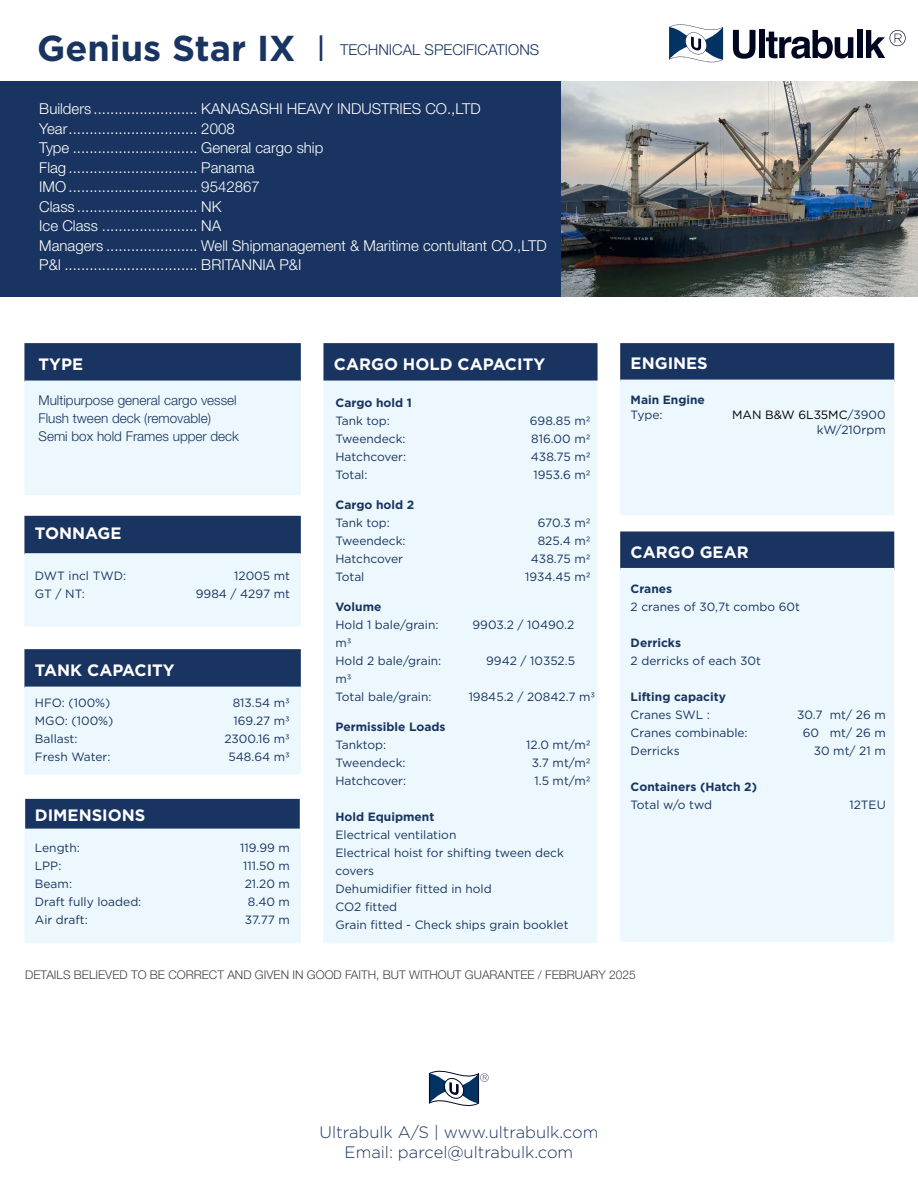
<style>
.page{position:relative;width:918px;height:1188px;background:#fff}
.page>*{position:absolute;margin:0;border:0;box-sizing:border-box;transform-origin:0 0}
.t1{font:700 36px "Gotham";color:#193460}
.t2{font:700 16.5px "Gotham";color:#fff}
.t3{font:300 16.5px "Gotham";color:#193460}
.t4{font:300 15px "Helvetica Neue";color:#fff}
.t5{font:300 15px "Helvetica Neue";color:#193460}
.t6{font:300 13.5px "Helvetica Neue";color:#193460}
.t7{font:12px/18px "Gotham";color:#193460}
.t8{font:700 12px "Gotham";color:#193460}
.t9{font:300 12px "Helvetica Neue";color:#414142}
.s1{font-family:"Helvetica Neue";font-weight:300}
.s2{color:#000}
</style>
<div class="page">
<svg style="left:669px;top:24px;width:54px;height:39px"></svg>
<svg style="left:733px;top:30px;width:22px;height:29px"></svg>
<div style="left:759px;top:30px;width:5px;height:28px;background:#000720"></div>
<svg style="left:766px;top:30px;width:87px;height:29px"></svg>
<div style="left:857px;top:30px;width:5px;height:28px;background:#000720"></div>
<svg style="left:866px;top:30px;width:40px;height:28px"></svg>
<img style="left:561px;top:81px;width:357px;height:216px">
<div style="left:0;top:81px;width:561px;height:216px;background:#193460"></div>
<div style="left:620px;top:343px;width:274px;height:39px;background:#193460;border:2px solid #193460"></div>
<div style="left:620px;top:531px;width:274px;height:39px;background:#193460;border:2px solid #193460"></div>
<div style="left:620px;top:380px;width:274px;height:135px;background:#ecf8fe"></div>
<div style="left:620px;top:568px;width:274px;height:374px;background:#ecf8fe"></div>
<div style="left:323px;top:367px;width:275px;height:576px;background:#ecf8fe"></div>
<div style="left:24px;top:343px;width:277px;height:39px;background:#193460;border:2px solid #193460"></div>
<div style="left:24px;top:381px;width:277px;height:114px;background:#ecf8fe"></div>
<div style="left:24px;top:516px;width:277px;height:39px;background:#193460"></div>
<div style="left:24px;top:553px;width:277px;height:73px;background:#ecf8fe;border:2px solid #ecf8fe"></div>
<div style="left:24px;top:649px;width:277px;height:39px;background:#193460;border:2px solid #193460"></div>
<div style="left:24px;top:687px;width:277px;height:87px;background:#ecf8fe"></div>
<div style="left:25px;top:799px;width:275px;height:39px;background:#193460"></div>
<div style="left:24px;top:829px;width:277px;height:114px;background:#ecf8fe"></div>
<div style="left:323px;top:343px;width:275px;height:38px;background:#193460;border:2px solid #193460"></div>
<svg style="left:429px;top:1070px;width:60px;height:37px"></svg>
<p class="t1" style="left:37px;top:24px;width:289px">Genius Star IX <span class="s1">Ι</span></p>
<p class="t5" style="left:340px;top:37px;width:201px">TECHNICAL SPECIFICATIONS</p>
<p class="t4" style="left:39px;top:97px;width:443px">Builders ......................... KANASASHI HEAVY INDUSTRIES CO.,LTD</p>
<p class="t4" style="left:39px;top:116px;width:197px">Year............................... 2008</p>
<p class="t4" style="left:39px;top:136px;width:285px">Type .............................. General cargo ship</p>
<p class="t4" style="left:39px;top:155px;width:217px">Flag ............................... Panama</p>
<p class="t4" style="left:39px;top:175px;width:222px">IMO ............................... 9542867</p>
<p class="t4" style="left:39px;top:194px;width:184px">Class ............................. NK</p>
<p class="t4" style="left:39px;top:214px;width:184px">Ice Class ....................... NA</p>
<p class="t4" style="left:39px;top:233px;width:509px">Managers ...................... Well Shipmanagement &amp; Maritime contultant CO.,LTD</p>
<p class="t4" style="left:39px;top:253px;width:264px">P&amp;I ................................ BRITANNIA P&amp;I</p>
<p class="t2" style="left:39px;top:354px;width:46px">TYPE</p>
<p class="t6" style="left:39px;top:390px;width:200px">Multipurpose general cargo vessel</p>
<p class="t6" style="left:39px;top:408px;width:174px">Flush tween deck (removable)</p>
<p class="t6" style="left:39px;top:426px;width:202px">Semi box hold Frames upper deck</p>
<p class="t2" style="left:35px;top:522px;width:88px">TONNAGE</p>
<p class="t7" style="left:35px;top:567px;width:93px">DWT incl TWD:</p>
<p class="t7" style="left:234px;top:567px;width:57px">12005 mt</p>
<p class="t7" style="left:35px;top:585px;width:52px">GT / NT:</p>
<p class="t7" style="left:196px;top:585px;width:96px">9984 / 4297 mt</p>
<p class="t2" style="left:35px;top:660px;width:141px">TANK CAPACITY</p>
<p class="t7" style="left:35px;top:694px;width:77px">HFO: (100%)</p>
<p class="t7" style="left:233px;top:694px;width:59px">813.54 m3</p>
<p class="t7" style="left:35px;top:712px;width:80px">MGO: (100%)</p>
<p class="t7" style="left:234px;top:712px;width:58px">169.27 m3</p>
<p class="t7" style="left:35px;top:730px;width:44px">Ballast:</p>
<p class="t7" style="left:224px;top:730px;width:67px">2300.16 m3</p>
<p class="t7" style="left:35px;top:748px;width:77px">Fresh Water:</p>
<p class="t7" style="left:229px;top:748px;width:63px">548.64 m3</p>
<p class="t2" style="left:35px;top:805px;width:112px">DIMENSIONS</p>
<p class="t7" style="left:35px;top:839px;width:47px">Length:</p>
<p class="t7" style="left:240px;top:839px;width:51px">119.99 m</p>
<p class="t7" style="left:35px;top:857px;width:28px">LPP:</p>
<p class="t7" style="left:243px;top:857px;width:48px">111.50 m</p>
<p class="t7" style="left:35px;top:875px;width:39px">Beam:</p>
<p class="t7" style="left:245px;top:875px;width:47px">21.20 m</p>
<p class="t7" style="left:35px;top:893px;width:108px">Draft fully loaded:</p>
<p class="t7" style="left:248px;top:893px;width:44px">8.40 m</p>
<p class="t7" style="left:35px;top:911px;width:54px">Air draft:</p>
<p class="t7" style="left:245px;top:911px;width:47px">37.77 m</p>
<p class="t2" style="left:334px;top:354px;width:213px">CARGO HOLD CAPACITY</p>
<p class="t8" style="left:335px;top:395px;width:78px">Cargo hold 1</p>
<p class="t7" style="left:335px;top:412px;width:56px">Tank top:</p>
<p class="t7" style="left:530px;top:412px;width:62px">698.85 m2</p>
<p class="t7" style="left:335px;top:430px;width:72px">Tweendeck:</p>
<p class="t7" style="left:531px;top:430px;width:61px">816.00 m2</p>
<p class="t7" style="left:335px;top:448px;width:72px">Hatchcover:</p>
<p class="t7" style="left:531px;top:448px;width:61px">438.75 m2</p>
<p class="t7" style="left:335px;top:466px;width:34px">Total:</p>
<p class="t7" style="left:533px;top:466px;width:59px">1953.6 m2</p>
<p class="t8" style="left:335px;top:497px;width:80px">Cargo hold 2</p>
<p class="t7" style="left:335px;top:514px;width:56px">Tank top:</p>
<p class="t7" style="left:538px;top:514px;width:54px">670.3 m2</p>
<p class="t7" style="left:335px;top:532px;width:72px">Tweendeck:</p>
<p class="t7" style="left:538px;top:532px;width:54px">825.4 m2</p>
<p class="t7" style="left:335px;top:550px;width:69px">Hatchcover</p>
<p class="t7" style="left:531px;top:550px;width:61px">438.75 m2</p>
<p class="t7" style="left:335px;top:568px;width:30px">Total</p>
<p class="t7" style="left:525px;top:568px;width:67px">1934.45 m2</p>
<p class="t8" style="left:335px;top:599px;width:47px">Volume</p>
<p class="t7" style="left:335px;top:616px;width:105px">Hold 1 bale/grain:</p>
<p class="t7" style="left:473px;top:616px;width:103px">9903.2 / 10490.2</p>
<p class="t7" style="left:335px;top:634px;width:18px">m3</p>
<p class="t7" style="left:335px;top:652px;width:107px">Hold 2 bale/grain:</p>
<p class="t7" style="left:486px;top:652px;width:90px">9942 / 10352.5</p>
<p class="t7" style="left:335px;top:670px;width:18px">m3</p>
<p class="t7" style="left:335px;top:688px;width:98px">Total bale/grain:</p>
<p class="t7" style="left:469px;top:688px;width:128px">19845.2 / 20842.7 m3</p>
<p class="t8" style="left:335px;top:719px;width:112px">Permissible Loads</p>
<p class="t7" style="left:335px;top:736px;width:52px">Tanktop:</p>
<p class="t7" style="left:526px;top:736px;width:66px">12.0 mt/m2</p>
<p class="t7" style="left:335px;top:754px;width:72px">Tweendeck:</p>
<p class="t7" style="left:532px;top:754px;width:60px">3.7 mt/m2</p>
<p class="t7" style="left:335px;top:772px;width:72px">Hatchcover:</p>
<p class="t7" style="left:534px;top:772px;width:58px">1.5 mt/m2</p>
<p class="t8" style="left:335px;top:809px;width:100px">Hold Equipment</p>
<p class="t7" style="left:335px;top:826px;width:122px">Electrical ventilation</p>
<p class="t7" style="left:335px;top:844px;width:230px">Electrical hoist for shifting tween deck covers</p>
<p class="t7" style="left:335px;top:880px;width:158px">Dehumidifier fitted in hold</p>
<p class="t7" style="left:335px;top:898px;width:63px">CO2 fitted</p>
<p class="t7" style="left:335px;top:916px;width:235px">Grain fitted - Check ships grain booklet</p>
<p class="t2" style="left:631px;top:353px;width:79px">ENGINES</p>
<p class="t8" style="left:631px;top:392px;width:76px">Main Engine</p>
<p class="t7" style="left:631px;top:405px;width:33px">Type:</p>
<p class="t7" style="left:732px;top:407px;width:155px;line-height:15px;text-align:right"><span class="s2">MAN B&amp;W 6L35MC</span>/3900 kW/210rpm</p>
<p class="t2" style="left:631px;top:541px;width:120px">CARGO GEAR</p>
<p class="t8" style="left:631px;top:580px;width:43px">Cranes</p>
<p class="t7" style="left:631px;top:597px;width:171px">2 cranes of 30,7t combo 60t</p>
<p class="t8" style="left:631px;top:634px;width:52px">Derricks</p>
<p class="t7" style="left:631px;top:651px;width:132px">2 derricks of each 30t</p>
<p class="t8" style="left:631px;top:688px;width:97px">Lifting capacity</p>
<p class="t7" style="left:631px;top:705px;width:81px">Cranes SWL :</p>
<p class="t7" style="left:797px;top:705px;width:90px">30.7 mt/ 26 m</p>
<p class="t7" style="left:631px;top:723px;width:119px">Cranes combinable:</p>
<p class="t7" style="left:803px;top:723px;width:85px">60 mt/ 26 m</p>
<p class="t7" style="left:631px;top:741px;width:51px">Derricks</p>
<p class="t7" style="left:814px;top:741px;width:73px">30 mt/ 21 m</p>
<p class="t8" style="left:631px;top:778px;width:128px">Containers (Hatch 2)</p>
<p class="t7" style="left:631px;top:795px;width:83px">Total w/o twd</p>
<p class="t7" style="left:849px;top:795px;width:38px">12TEU</p>
<p class="t9" style="left:25px;top:965px;width:612px">DETAILS BELIEVED TO BE CORRECT AND GIVEN IN GOOD FAITH, BUT WITHOUT GUARANTEE / FEBRUARY 2025</p>
<p class="t3" style="left:320px;top:1122px;width:280px">Ultrabulk A/S | www.ultrabulk.com</p>
<p class="t3" style="left:345px;top:1141px;width:230px">Email: parcel@ultrabulk.com</p>
</div>
